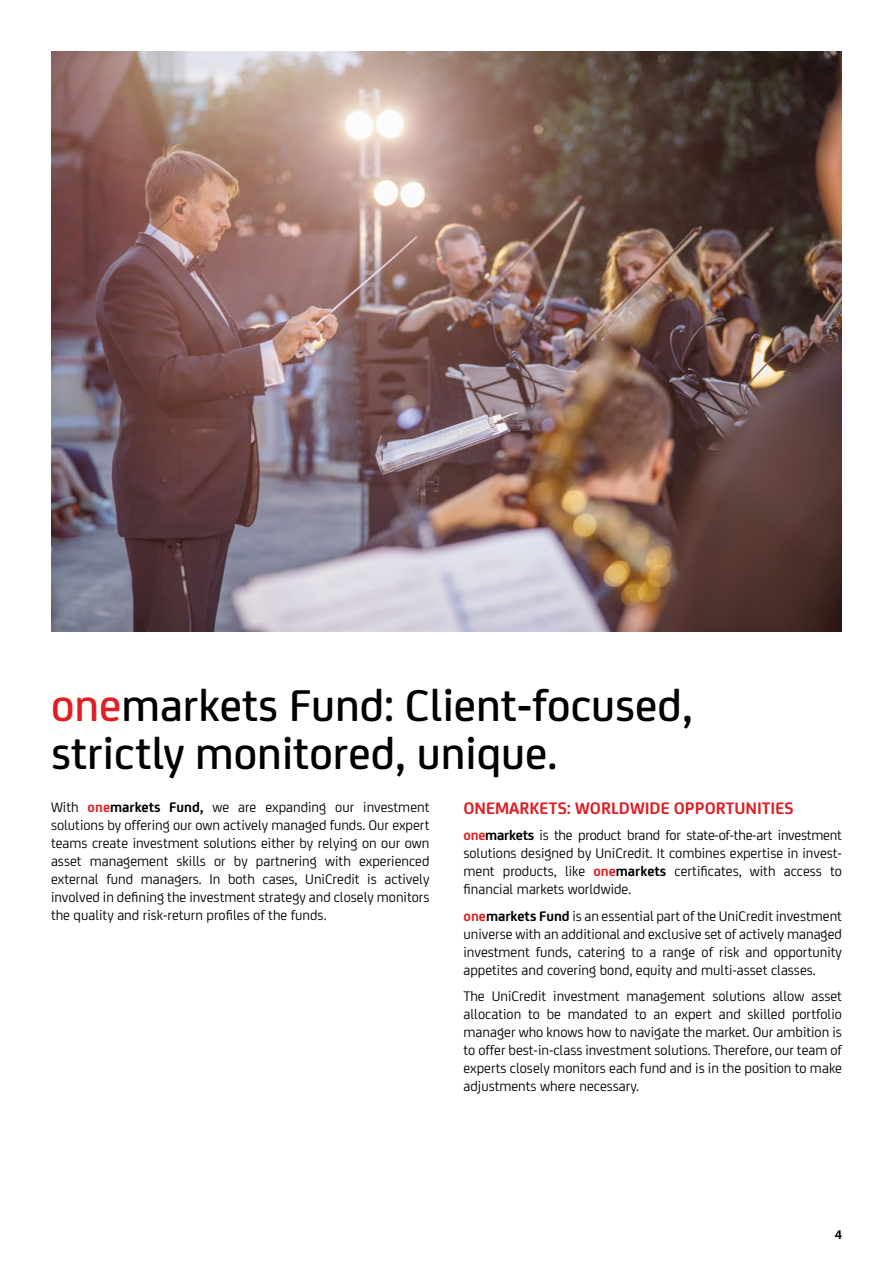
<style>
.page{position:relative;width:893px;height:1263px;background:#fff}
.page>*{position:absolute;margin:0;border:0;box-sizing:border-box;transform-origin:0 0}
.t1{font:500 48px/48px "Uni Credit";color:#000}
.t2{font:700 18px "Uni Credit";color:#df1e26}
.t3{font:15px/18px "Uni Credit";color:#000;text-align:justify}
.t4{font:700 13.5px "Uni Credit";color:#000}
.s1{color:#df1e26}
.s2{font-weight:700;color:#df1e26}
.s3{font-weight:700}
</style>
<div class="page">
<img style="left:51px;top:51px;width:791px;height:580px">
<h1 class="t1" style="left:51px;top:678px;width:643px"><span class="s1">one</span>markets Fund: Client-focused, strictly monitored, unique.</h1>
<p class="t2" style="left:463px;top:794px;width:332px">ONEMARKETS: WORLDWIDE OPPORTUNITIES</p>
<p class="t3" style="left:463px;top:825px;width:380px"><span class="s2">one</span><span class="s3">markets</span> is the product brand for state-of-the-art investment solutions designed by UniCredit. It combines expertise in invest&shy;ment products, like <span class="s2">one</span><span class="s3">markets</span> certificates, with access to financial markets worldwide.</p>
<p class="t3" style="left:463px;top:906px;width:380px"><span class="s2">one</span><span class="s3">markets Fund</span> is an essential part of the UniCredit investment universe with an additional and exclusive set of actively managed investment funds, catering to a range of risk and opportunity appetites and covering bond, equity and multi-asset classes.</p>
<p class="t3" style="left:463px;top:986px;width:380px">The UniCredit investment management solutions allow asset allocation to be mandated to an expert and skilled portfolio manager who knows how to navigate the market. Our ambition is to offer best-in-class investment solutions. Therefore, our team of experts closely monitors each fund and is in the position to make adjustments where necessary.</p>
<p class="t3" style="left:51px;top:797px;width:380px">With <span class="s2">one</span><span class="s3">markets Fund,</span> we are expanding our investment solutions by offering our own actively managed funds. Our expert teams create investment solutions either by relying on our own asset management skills or by partnering with experienced external fund managers. In both cases, UniCredit is actively involved in defining the investment strategy and closely monitors the quality and risk-return profiles of the funds.</p>
<p class="t4" style="left:835px;top:1224px;width:9px">4</p>
</div>
